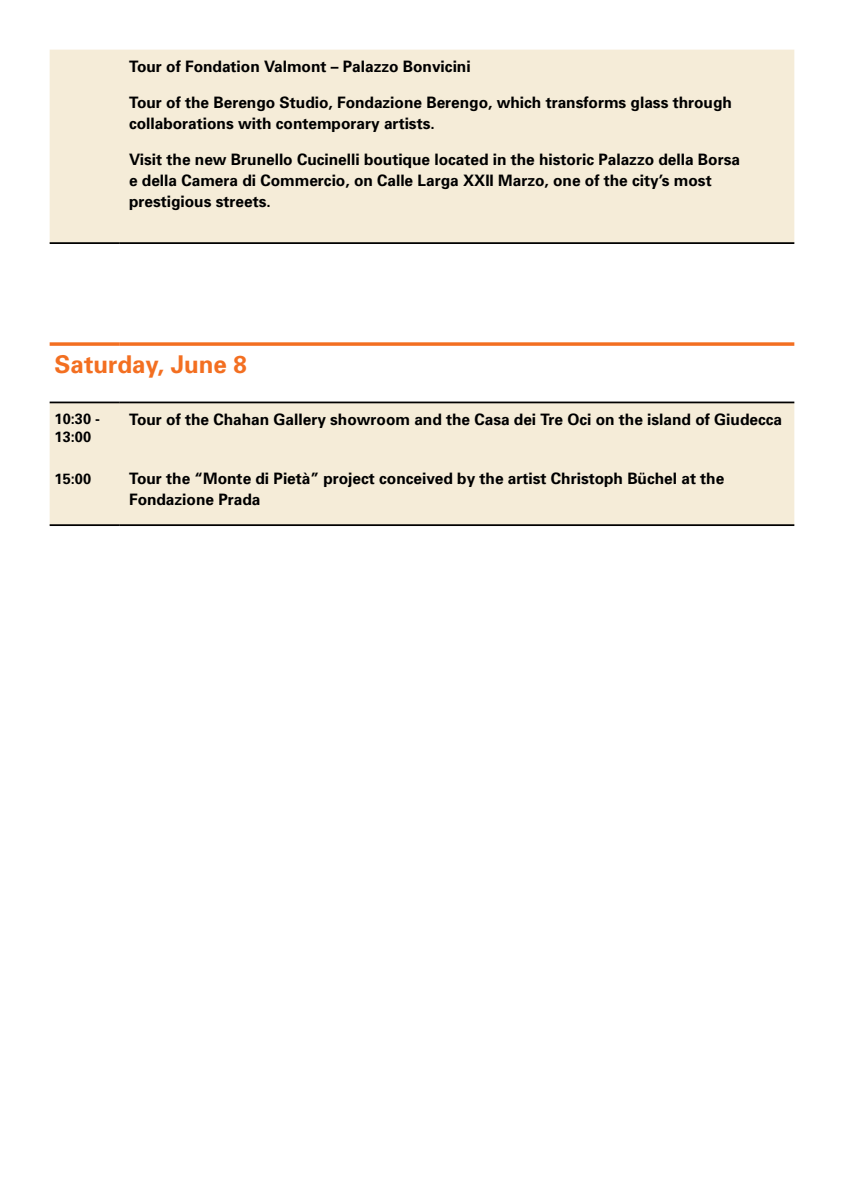
<style>
.page{position:relative;width:844px;height:1191px;background:#fff}
.page>*{position:absolute;margin:0;border:0;box-sizing:border-box;transform-origin:0 0}
.t1{font:700 24.5px "Univers";color:#f36f21}
.t2{font:700 15.75px/21px "Univers";color:#000}
.t3{font:700 14.88px/17.8px "Univers";color:#000}
</style>
<div class="page">
<div style="left:50px;top:403px;width:744px;height:121px;background:#f5ecd8"></div>
<svg style="left:50px;top:342px;width:69px;height:4px"></svg>
<svg style="left:119px;top:342px;width:675px;height:4px;background:#f4803c"></svg>
<hr style="left:119px;top:401px;width:675px;height:2px;background:#000">
<hr style="left:119px;top:524px;width:675px;height:2px;background:#000">
<hr style="left:50px;top:401px;width:69px;height:2px;background:#000">
<hr style="left:50px;top:524px;width:69px;height:2px;background:#000">
<div style="left:50px;top:50px;width:744px;height:192px;background:#f5ecd8"></div>
<hr style="left:50px;top:242px;width:69px;height:2px;background:#000">
<hr style="left:119px;top:242px;width:675px;height:2px;background:#000">
<p class="t2" style="left:129px;top:56px;width:343px">Tour of Fondation Valmont – Palazzo Bonvicini</p>
<p class="t2" style="left:129px;top:92px;width:604px">Tour of the Berengo Studio, Fondazione Berengo, which transforms glass through collaborations with contemporary artists.</p>
<p class="t2" style="left:129px;top:149px;width:612px">Visit the new Brunello Cucinelli boutique located in the historic Palazzo della Borsa e della Camera di Commercio, on Calle Larga XXII Marzo, one of the city’s most prestigious streets.</p>
<h1 class="t1" style="left:55px;top:350px;width:194px">Saturday, June 8</h1>
<p class="t3" style="left:55px;top:410px;width:47px">10:30 -<br>13:00</p>
<p class="t2" style="left:129px;top:409px;width:654px">Tour of the Chahan Gallery showroom and the Casa dei Tre Oci on the island of Giudecca</p>
<p class="t3" style="left:55px;top:469px;width:38px">15:00</p>
<p class="t2" style="left:129px;top:468px;width:596px">Tour the “Monte di Pietà” project conceived by the artist Christoph Büchel at the<br>Fondazione Prada</p>
</div>
